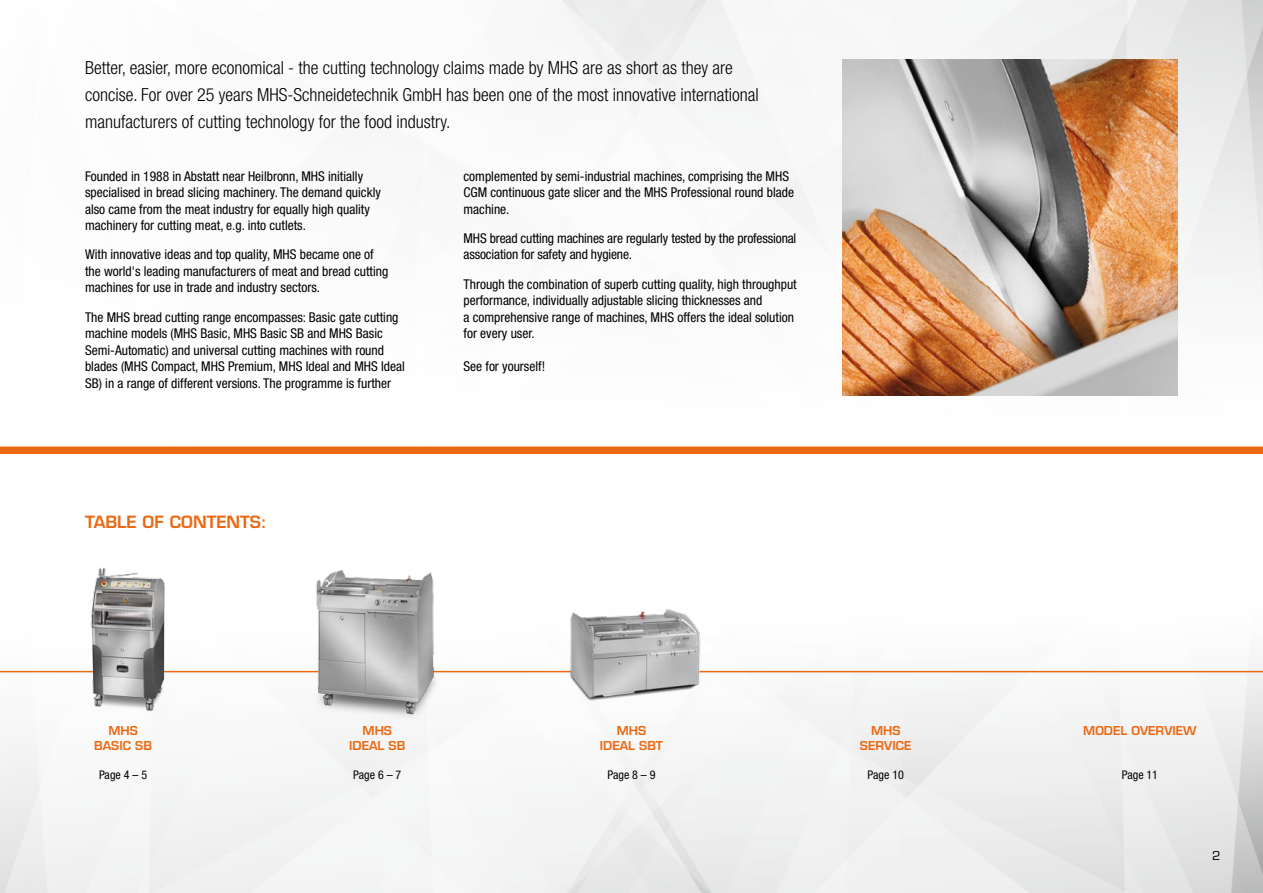
<style>
.page{position:relative;width:1263px;height:893px;background:#fff}
.page>*{position:absolute;margin:0;border:0;box-sizing:border-box;transform-origin:0 0}
.t1{font:300 condensed 18px/27px "Helvetica Neue";color:#000}
.t2{font:600 16.5px "Eurostile";color:#ec6914}
.t3{font:condensed 13.5px/16.5px "Helvetica Neue";color:#000}
.t4{font:600 12px/15px "Eurostile";color:#ec6914;text-align:center}
.t5{font:condensed 12px "Helvetica Neue";color:#000}
.t6{font:12px "Eurostile";color:#000}
</style>
<div class="page">
<img style="left:1px;top:0;width:1262px;height:893px">
<img style="left:0;top:0;width:1px;height:893px">
<div style="left:0;top:446px;width:1263px;height:8px;background:#ec6914"></div>
<hr style="left:0;top:671px;width:1263px;height:1px;background:#ec6914">
<img style="left:842px;top:60px;width:336px;height:335px">
<img style="left:72px;top:561px;width:107px;height:156px">
<img style="left:550px;top:595px;width:182px;height:121px">
<img style="left:299px;top:553px;width:158px;height:168px">
<p class="t1" style="left:85px;top:54px;width:675px">Better, easier, more economical - the cutting technology claims made by MHS are as short as they are concise. For over 25 years MHS-Schneidetechnik GmbH has been one of the most innovative international manufacturers of cutting technology for the food industry.</p>
<p class="t3" style="left:463px;top:168px;width:332px">complemented by semi-industrial machines, comprising the MHS<br>CGM continuous gate slicer and the MHS Professional round blade machine.</p>
<p class="t3" style="left:463px;top:230px;width:334px">MHS bread cutting machines are regularly tested by the professional association for safety and hygiene.</p>
<p class="t3" style="left:463px;top:276px;width:335px">Through the combination of superb cutting quality, high throughput performance, individually adjustable slicing thicknesses and<br>a comprehensive range of machines, MHS offers the ideal solution for every user.</p>
<p class="t3" style="left:463px;top:358px;width:83px">See for yourself!</p>
<p class="t3" style="left:85px;top:168px;width:297px">Founded in 1988 in Abstatt near Heilbronn, MHS initially specialised in bread slicing machinery. The demand quickly also came from the meat industry for equally high quality machinery for cutting meat, e.g. into cutlets.</p>
<p class="t3" style="left:85px;top:246px;width:305px">With innovative ideas and top quality, MHS became one of the world's leading manufacturers of meat and bread cutting machines for use in trade and industry sectors.</p>
<p class="t3" style="left:85px;top:309px;width:321px">The MHS bread cutting range encompasses: Basic gate cutting machine models (MHS Basic, MHS Basic SB and MHS Basic Semi-Automatic) and universal cutting machines with round blades (MHS Compact, MHS Premium, MHS Ideal and MHS Ideal SB) in a range of different versions. The programme is further</p>
<p class="t2" style="left:85px;top:511px;width:183px">TABLE OF CONTENTS:</p>
<p class="t4" style="left:94px;top:723px;width:59px">MHS<br>BASIC SB</p>
<p class="t4" style="left:349px;top:723px;width:57px">MHS<br>IDEAL SB</p>
<p class="t4" style="left:600px;top:723px;width:65px">MHS<br>IDEAL SBT</p>
<p class="t4" style="left:860px;top:723px;width:53px">MHS<br>SERVICE</p>
<p class="t4" style="left:1083px;top:723px;width:115px">MODEL OVERVIEW</p>
<p class="t5" style="left:99px;top:767px;width:50px">Page 4 – 5</p>
<p class="t5" style="left:353px;top:767px;width:50px">Page 6 – 7</p>
<p class="t5" style="left:607px;top:767px;width:50px">Page 8 – 9</p>
<p class="t5" style="left:867px;top:767px;width:38px">Page 10</p>
<p class="t5" style="left:1122px;top:767px;width:38px">Page 11</p>
<p class="t6" style="left:1212px;top:848px;width:10px">2</p>
</div>
